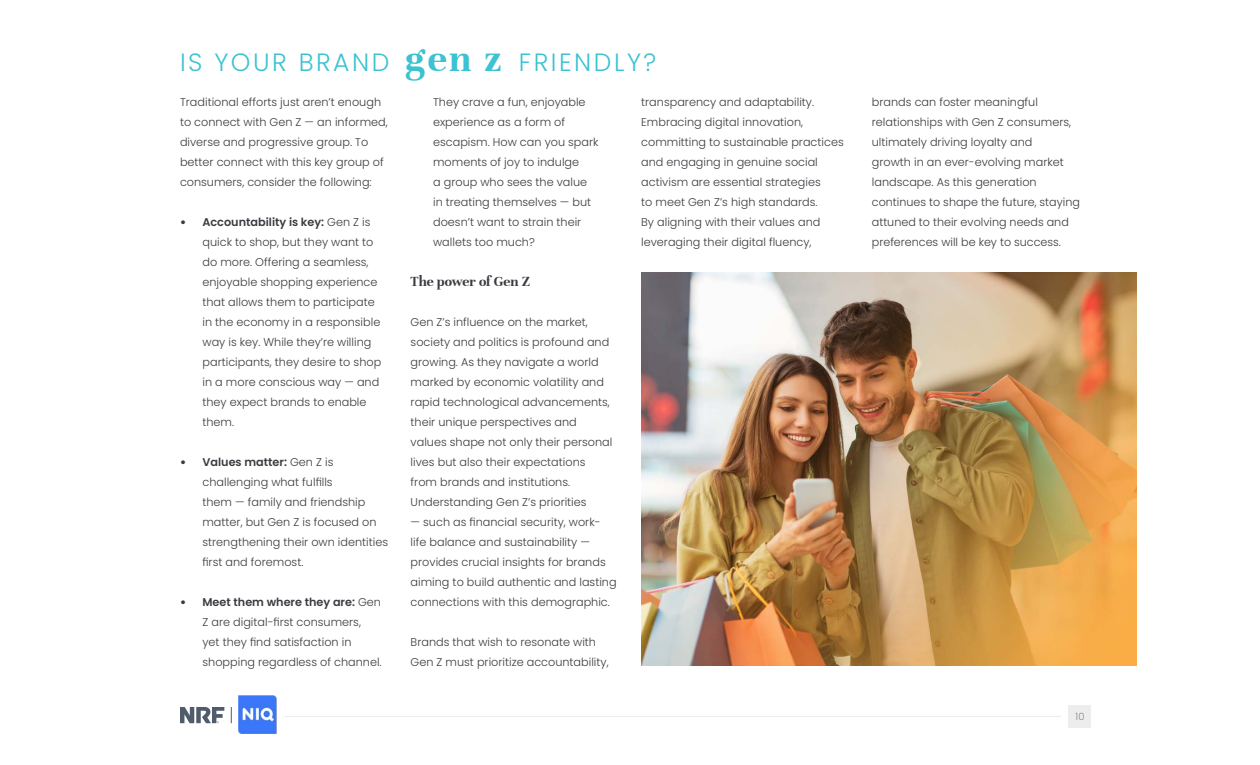
<style>
.page{position:relative;width:1260px;height:765px;background:#fff}
.page>*{position:absolute;margin:0;border:0;box-sizing:border-box;transform-origin:0 0}
.t1{font:300 25px "Poppins";letter-spacing:.1em;color:#3cc2d1}
.t2{font:700 15px "Unna";color:#3c3a40}
.t3{font:300 11.25px/20px "Poppins";color:#3c3a40}
.t4{font:200 10px "Poppins";color:#505b6b}
.s1{font-family:"Unna";font-weight:700;font-size:41.25px}
.s2{font-weight:900}
.s3{font-weight:600}
</style>
<div class="page">
<img style="left:238px;top:695px;width:39px;height:38px">
<div style="left:1069px;top:705px;width:22px;height:23px;background:#ededed"></div>
<hr style="left:284px;top:716px;width:777px;height:1px;background:#ededed">
<svg style="left:180px;top:707px;width:44px;height:16px"></svg>
<svg style="left:231px;top:707px;width:1px;height:16px"></svg>
<img style="left:641px;top:272px;width:495px;height:394px">
<h1 class="t1" style="left:180px;top:48px;width:478px">IS YOUR BRAND <span class="s1">gen z</span> FRIENDLY?</h1>
<p class="t3" style="left:180px;top:92px;width:209px">Traditional efforts just aren’t enough to connect with Gen Z — an informed, diverse and progressive group. To better connect with this key group of consumers, consider the following:</p>
<p class="t3" style="left:202px;top:212px;width:180px;text-indent:-22px"><span class="s2">•</span> <span class="s3">Accountability is key:</span> Gen Z is quick to shop, but they want to do more. Offering a seamless, enjoyable shopping experience that allows them to participate in the economy in a responsible way is key. While they’re willing participants, they desire to shop in a more conscious way — and they expect brands to enable them.</p>
<p class="t3" style="left:202px;top:452px;width:187px;text-indent:-22px"><span class="s2">•</span> <span class="s3">Values matter:</span> Gen Z is challenging what fulfills<br>them — family and friendship matter, but Gen Z is focused on strengthening their own identities first and foremost.</p>
<p class="t3" style="left:202px;top:592px;width:181px;text-indent:-22px"><span class="s2">•</span> <span class="s3">Meet them where they are:</span> Gen<br>Z are digital-first consumers,<br>yet they find satisfaction in shopping regardless of channel.</p>
<p class="t3" style="left:641px;top:92px;width:204px">transparency and adaptability.<br>Embracing digital innovation, committing to sustainable practices and engaging in genuine social activism are essential strategies<br>to meet Gen Z’s high standards.<br>By aligning with their values and leveraging their digital fluency,</p>
<p class="t3" style="left:872px;top:92px;width:210px">brands can foster meaningful relationships with Gen Z consumers, ultimately driving loyalty and<br>growth in an ever-evolving market landscape. As this generation continues to shape the future, staying attuned to their evolving needs and preferences will be key to success.</p>
<p class="t3" style="left:433px;top:92px;width:167px">They crave a fun, enjoyable experience as a form of escapism. How can you spark moments of joy to indulge<br>a group who sees the value in treating themselves — but doesn’t want to strain their wallets too much?</p>
<h2 class="t2" style="left:411px;top:272px;width:121px">The power of Gen Z</h2>
<p class="t3" style="left:411px;top:312px;width:203px">Gen Z’s influence on the market, society and politics is profound and growing. As they navigate a world marked by economic volatility and rapid technological advancements, their unique perspectives and values shape not only their personal lives but also their expectations from brands and institutions.<br>Understanding Gen Z’s priorities</p>
<p class="t3" style="left:411px;top:512px;width:208px">— such as financial security, work&shy;life balance and sustainability — provides crucial insights for brands aiming to build authentic and lasting connections with this demographic.</p>
<p class="t3" style="left:411px;top:632px;width:200px">Brands that wish to resonate with<br>Gen Z must prioritize accountability,</p>
<p class="t4" style="left:1075px;top:711px;width:11px">10</p>
</div>
